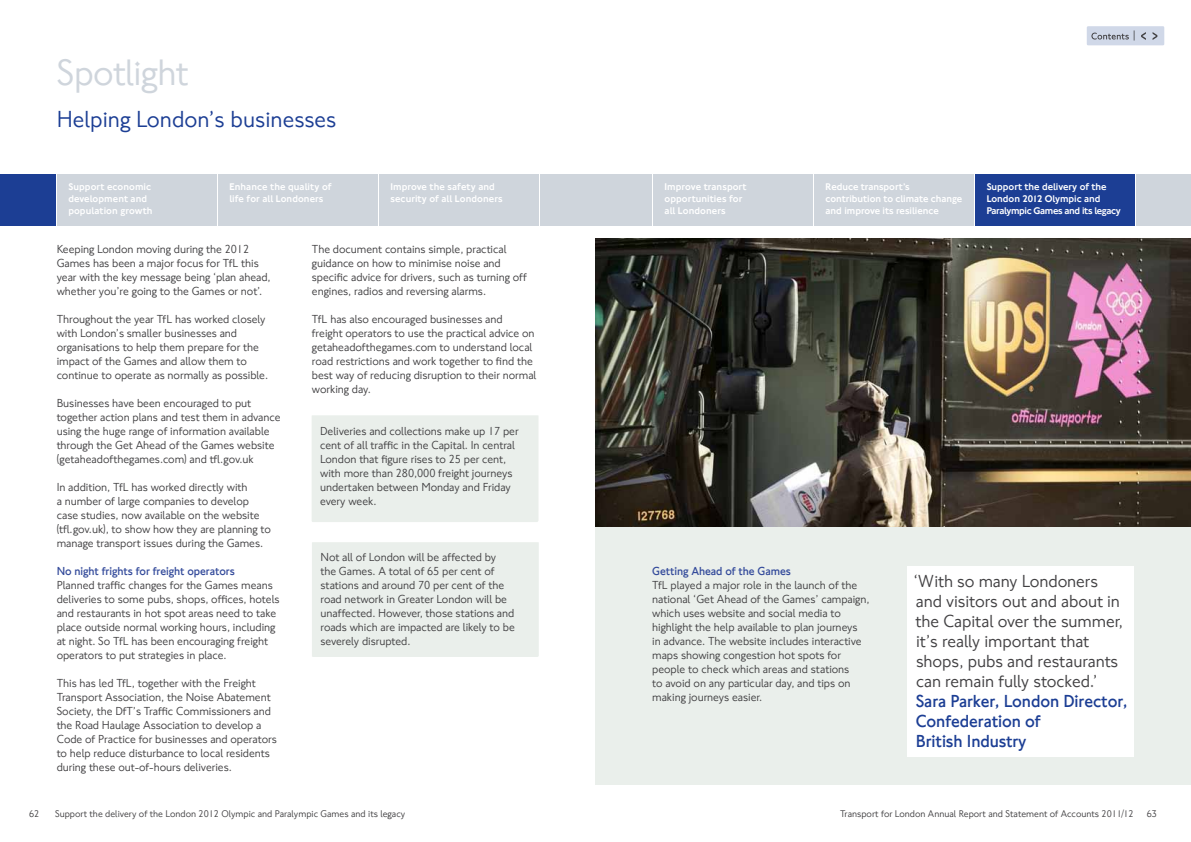
<style>
.page{position:relative;width:1191px;height:842px;background:#fff}
.page>*{position:absolute;margin:0;border:0;box-sizing:border-box;transform-origin:0 0}
.t1{font:38px "NJ Font";letter-spacing:-.015em;color:#cfd5dc}
.t2{font:24px "NJ Font";color:#1c3e94}
.t3{font:18px/20px "NJ Font";letter-spacing:-.005em;color:#414042}
.t4{font:700 18px/20px "NJ Font";letter-spacing:-.005em;color:#1c3e94}
.t5{font:12px/14px "NJ Font";letter-spacing:-.005em;color:#414042}
.t6{font:700 12px "NJ Font";letter-spacing:-.005em;color:#344b9b}
.t7{font:500 10px/12px "NJ Font";letter-spacing:.005em;color:#fff}
.t8{font:10px "NJ Font";color:#414042}
</style>
<div class="page">
<img style="left:595px;top:239px;width:596px;height:288px">
<div style="left:595px;top:527px;width:596px;height:258px;background:#eaefeb"></div>
<div style="left:975px;top:174px;width:159px;height:51px;background:#1c3e94"></div>
<div style="left:814px;top:174px;width:159px;height:51px;background:#cfd5dc"></div>
<div style="left:653px;top:174px;width:159px;height:51px;background:#cfd5dc"></div>
<div style="left:1136px;top:174px;width:55px;height:51px;background:#cfd5dc"></div>
<div style="left:379px;top:174px;width:159px;height:51px;background:#cfd5dc"></div>
<div style="left:218px;top:174px;width:159px;height:51px;background:#cfd5dc"></div>
<div style="left:57px;top:174px;width:159px;height:51px;background:#cfd5dc"></div>
<div style="left:0;top:174px;width:55px;height:51px;background:#1c3e94"></div>
<div style="left:312px;top:415px;width:226px;height:107px;background:#eaefeb"></div>
<div style="left:312px;top:542px;width:227px;height:115px;background:#eaefeb"></div>
<div style="left:907px;top:566px;width:227px;height:191px;background:#fff"></div>
<div style="left:595px;top:174px;width:56px;height:51px;background:#cfd5dc"></div>
<div style="left:540px;top:174px;width:55px;height:51px;background:#cfd5dc"></div>
<div style="left:1086px;top:26px;width:78px;height:19px;background:#d0d8e8"></div>
<svg style="left:1141px;top:32px;width:4px;height:8px"></svg>
<svg style="left:1152px;top:32px;width:5px;height:8px"></svg>
<svg style="left:1091px;top:33px;width:37px;height:7px"></svg>
<h1 class="t1" style="left:57px;top:49px;width:133px">Spotlight</h1>
<h2 class="t2" style="left:57px;top:104px;width:281px">Helping London’s businesses</h2>
<p class="t7" style="left:68px;top:181px;width:86px">Support economic development and population growth</p>
<p class="t7" style="left:229px;top:181px;width:104px">Enhance the quality of life for all Londoners</p>
<p class="t7" style="left:390px;top:181px;width:114px">Improve the safety and security of all Londoners</p>
<p class="t5" style="left:57px;top:242px;width:215px">Keeping London moving during the 2012<br>Games has been a major focus for TfL this year with the key message being ‘plan ahead, whether you’re going to the Games or not’.</p>
<p class="t5" style="left:57px;top:312px;width:213px">Throughout the year TfL has worked closely with London’s smaller businesses and organisations to help them prepare for the impact of the Games and allow them to continue to operate as normally as possible.</p>
<p class="t5" style="left:57px;top:396px;width:225px">Businesses have been encouraged to put together action plans and test them in advance using the huge range of information available through the Get Ahead of the Games website (getaheadofthegames.com) and tfl.gov.uk</p>
<p class="t5" style="left:57px;top:480px;width:216px">In addition, TfL has worked directly with<br>a number of large companies to develop case studies, now available on the website (tfl.gov.uk), to show how they are planning to manage transport issues during the Games.</p>
<p class="t6" style="left:57px;top:564px;width:179px">No night frights for freight operators</p>
<p class="t5" style="left:57px;top:578px;width:224px">Planned traffic changes for the Games means deliveries to some pubs, shops, offices, hotels and restaurants in hot spot areas need to take place outside normal working hours, including at night. So TfL has been encouraging freight operators to put strategies in place.</p>
<p class="t5" style="left:57px;top:676px;width:222px">This has led TfL, together with the Freight Transport Association, the Noise Abatement Society, the DfT’s Traffic Commissioners and the Road Haulage Association to develop a Code of Practice for businesses and operators to help reduce disturbance to local residents during these out-of-hours deliveries.</p>
<p class="t5" style="left:312px;top:242px;width:217px">The document contains simple, practical guidance on how to minimise noise and specific advice for drivers, such as turning off engines, radios and reversing alarms.</p>
<p class="t5" style="left:312px;top:312px;width:226px">TfL has also encouraged businesses and freight operators to use the practical advice on getaheadofthegames.com to understand local road restrictions and work together to find the best way of reducing disruption to their normal working day.</p>
<p class="t5" style="left:320px;top:424px;width:200px">Deliveries and collections make up 17 per cent of all traffic in the Capital. In central London that figure rises to 25 per cent, with more than 280,000 freight journeys undertaken between Monday and Friday every week.</p>
<p class="t5" style="left:320px;top:550px;width:196px">Not all of London will be affected by the Games. A total of 65 per cent of stations and around 70 per cent of the road network in Greater London will be unaffected. However, those stations and roads which are impacted are likely to be severely disrupted.</p>
<p class="t7" style="left:664px;top:181px;width:83px">Improve transport opportunities for all Londoners</p>
<p class="t8" style="left:1133px;top:29px;width:3px">|</p>
<p class="t7" style="left:825px;top:181px;width:138px">Reduce transport’s contribution to climate change and improve its resilience</p>
<p class="t7" style="left:986px;top:181px;width:136px">Support the delivery of the<br>London 2012 Olympic and<br>Paralympic Games and its legacy</p>
<p class="t6" style="left:652px;top:563px;width:140px">Getting Ahead of the Games</p>
<p class="t5" style="left:652px;top:578px;width:219px">TfL played a major role in the launch of the national ‘Get Ahead of the Games’ campaign, which uses website and social media to highlight the help available to plan journeys<br>in advance. The website includes interactive maps showing congestion hot spots for people to check which areas and stations<br>to avoid on any particular day, and tips on making journeys easier.</p>
<h3 class="t3" style="left:913px;top:571px;width:211px">‘With so many Londoners and visitors out and about in the Capital over the summer, it’s really important that shops, pubs and restaurants can remain fully stocked.’</h3>
<h3 class="t4" style="left:915px;top:691px;width:213px">Sara Parker, London Director,<br>Confederation of<br>British Industry</h3>
<p class="t8" style="left:29px;top:807px;width:12px">62</p>
<p class="t8" style="left:55px;top:807px;width:352px">Support the delivery of the London 2012 Olympic and Paralympic Games and its legacy</p>
<p class="t8" style="left:840px;top:807px;width:295px">Transport for London Annual Report and Statement of Accounts 2011/12</p>
<p class="t8" style="left:1146px;top:807px;width:12px">63</p>
</div>
